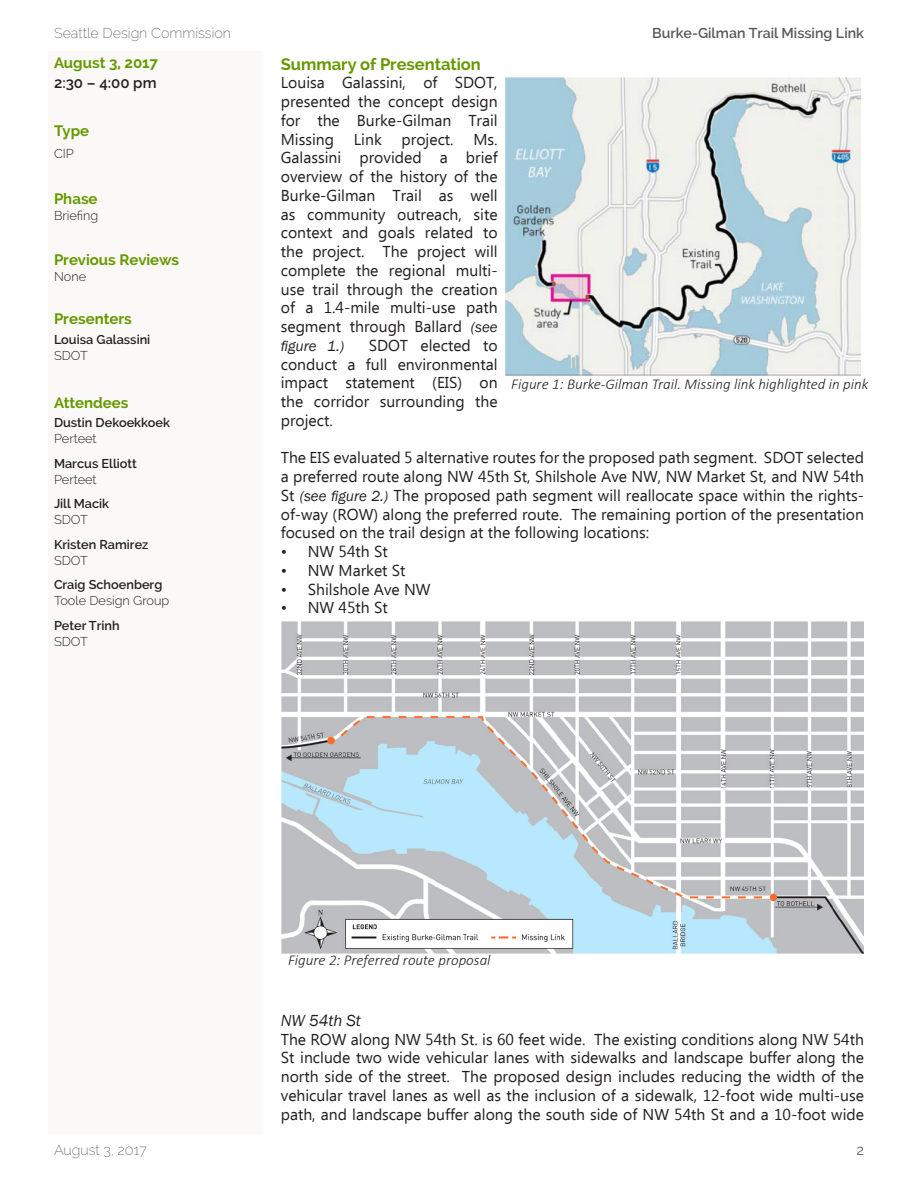
<style>
.page{position:relative;width:918px;height:1188px;background:#fff}
.page>*{position:absolute;margin:0;border:0;box-sizing:border-box;transform-origin:0 0}
.t1{font:700 16.5px "Raleway";color:#690}
.Body{font:italic 16.5px "Franklin Gothic";color:#231f20}
.Body-2{font:15.75px/18.8px "Ebrima";color:#231f20;text-align:justify}
.t2{font:italic 300 15px "Calibri";color:#231f20}
.t3{font:700 15px "Raleway";color:#690}
.Attendee{font:600 15px "Raleway";color:#231f20}
.Body-3{font:italic 15px "Franklin Gothic";color:#231f20}
.t4{font:200 14.25px "Raleway";color:#57585a}
.t5{font:600 14.25px "Raleway";color:#57585a}
.t6{font:14.25px "Raleway";color:#57585a}
.Attendee-2{font:600 12.75px/15.9px "Raleway";color:#231f20}
.Attendee-3{font:300 12.75px/15.9px "Raleway";color:#231f20}
.Previous_Reviews{font:300 12.75px "Raleway";color:#231f20}
.s1{font-weight:300}
.s2{font-weight:600}
.s3{font-family:"Franklin Gothic";font-style:italic;font-size:15px}
</style>
<div class="page">
<div style="left:48px;top:51px;width:216px;height:1083px;background:#faf9f8;border-radius:3px"></div>
<img style="left:505px;top:77px;width:356px;height:299px">
<img style="left:281px;top:621px;width:583px;height:333px">
<p class="t4" style="left:54px;top:25px;width:179px">Seattle Design Commission</p>
<p class="t5" style="left:652px;top:25px;width:213px">Burke-Gilman Trail Missing Link</p>
<p class="t3" style="left:54px;top:54px;width:106px">August 3, 2017</p>
<p class="Attendee" style="left:54px;top:74px;width:104px">2:30 – 4:00 pm</p>
<p class="t3" style="left:54px;top:122px;width:37px">Type</p>
<p class="Attendee-3" style="left:54px;top:146px;width:21px">CIP</p>
<p class="t3" style="left:54px;top:190px;width:45px">Phase</p>
<p class="Previous_Reviews" style="left:54px;top:208px;width:46px">Briefing</p>
<p class="t3" style="left:54px;top:251px;width:127px">Previous Reviews</p>
<p class="Previous_Reviews" style="left:54px;top:269px;width:34px">None</p>
<p class="t3" style="left:54px;top:310px;width:79px">Presenters</p>
<p class="Attendee-2" style="left:54px;top:331px;width:98px">Louisa Galassini<br><span class="s1">SDOT</span></p>
<p class="t3" style="left:54px;top:394px;width:76px">Attendees</p>
<p class="Attendee-2" style="left:54px;top:415px;width:118px">Dustin Dekoekkoek<br><span class="s1">Perteet</span></p>
<p class="Attendee-2" style="left:54px;top:456px;width:84px">Marcus Elliott<br><span class="s1">Perteet</span></p>
<p class="Attendee-2" style="left:54px;top:496px;width:57px">Jill Macik<br><span class="s1">SDOT</span></p>
<p class="Attendee-2" style="left:54px;top:537px;width:96px">Kristen Ramirez<br><span class="s1">SDOT</span></p>
<p class="Attendee-3" style="left:54px;top:577px;width:117px"><span class="s2">Craig Schoenberg<br></span>Toole Design Group</p>
<p class="Attendee-2" style="left:54px;top:617px;width:67px">Peter Trinh<br><span class="s1">SDOT</span></p>
<p class="t1" style="left:281px;top:54px;width:202px">Summary of Presentation</p>
<p class="Body-2" style="left:281px;top:74px;width:218px">Louisa Galassini, of SDOT, presented the concept design for the Burke-Gilman Trail Missing</p>
<p class="Body-2" style="left:354px;top:131px;width:29px">Link</p>
<p class="Body-2" style="left:402px;top:131px;width:54px">project.</p>
<p class="Body-2" style="left:281px;top:131px;width:218px;text-indent:193px">Ms.<br>Galassini provided a brief overview of the history of the Burke-Gilman Trail as well as community outreach, site context and goals related to the project. The project will complete the regional multi&shy;use trail through the creation of a 1.4-mile multi-use path segment through Ballard <span class="s3">(see</span></p>
<p class="Body-3" style="left:281px;top:336px;width:65px">figure 1.)</p>
<p class="Body-2" style="left:281px;top:337px;width:218px;text-indent:88px">SDOT elected to conduct a full environmental impact statement (EIS) on the corridor surrounding the project.</p>
<p class="Body-2" style="left:281px;top:449px;width:585px">The EIS evaluated 5 alternative routes for the proposed path segment. SDOT selected a preferred route along NW 45th St, Shilshole Ave NW, NW Market St, and NW 54th St <span class="s3">(see figure 2.)</span> The proposed path segment will reallocate space within the rights&shy;of-way (ROW) along the preferred route. The remaining portion of the presentation focused on the trail design at the following locations:</p>
<p class="Body-2" style="left:281px;top:543px;width:109px">• NW 54th St</p>
<p class="Body-2" style="left:281px;top:562px;width:126px">• NW Market St</p>
<p class="Body-2" style="left:281px;top:581px;width:151px">• Shilshole Ave NW</p>
<p class="Body-2" style="left:281px;top:599px;width:109px">• NW 45th St</p>
<p class="t2" style="left:511px;top:375px;width:359px">Figure 1: Burke-Gilman Trail. Missing link highlighted in pink</p>
<p class="t4" style="left:54px;top:1142px;width:94px">August 3, 2017</p>
<p class="t2" style="left:288px;top:950px;width:204px">Figure 2: Preferred route proposal</p>
<p class="Body" style="left:281px;top:1010px;width:82px">NW 54th St</p>
<p class="Body-2" style="left:281px;top:1031px;width:585px">The ROW along NW 54th St. is 60 feet wide. The existing conditions along NW 54th St include two wide vehicular lanes with sidewalks and landscape buffer along the north side of the street. The proposed design includes reducing the width of the vehicular travel lanes as well as the inclusion of a sidewalk, 12-foot wide multi-use path, and landscape buffer along the south side of NW 54th St and a 10-foot wide</p>
<p class="t6" style="left:856px;top:1142px;width:9px">2</p>
</div>
